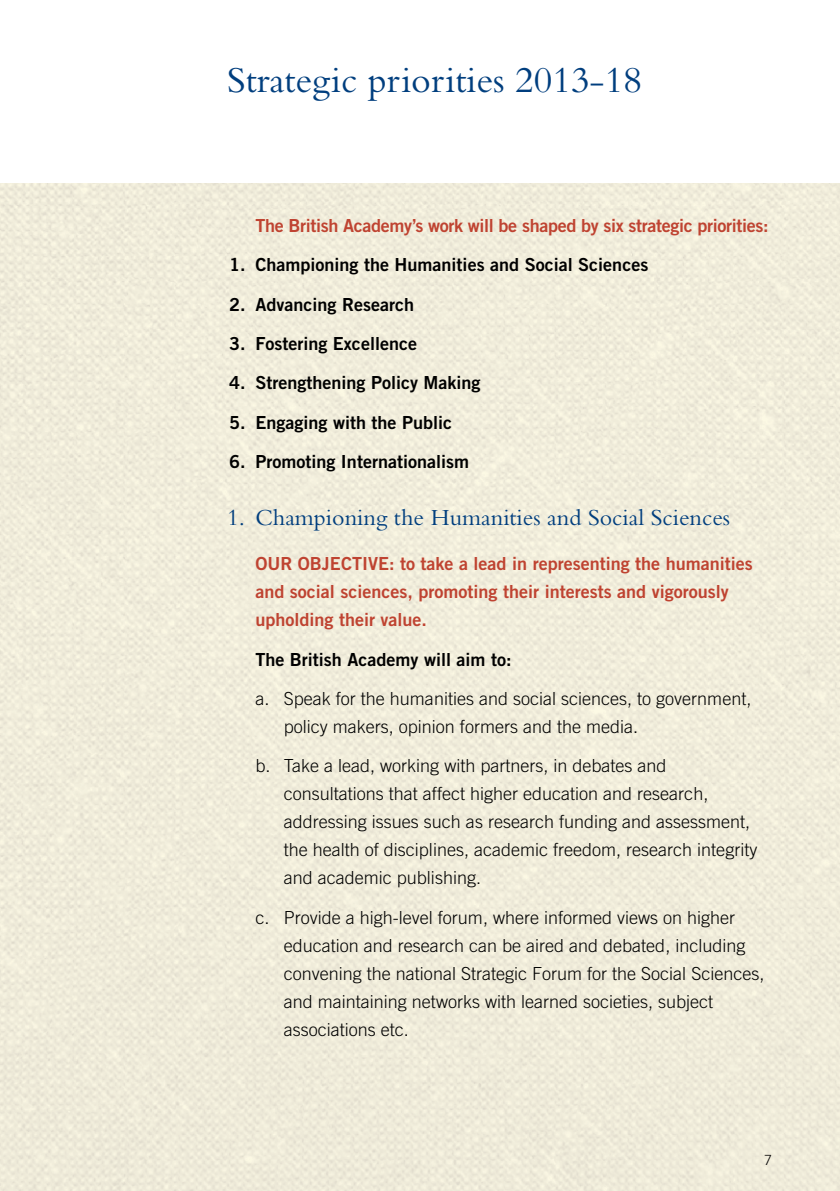
<style>
.page{position:relative;width:840px;height:1191px;background:#fff}
.page>*{position:absolute;margin:0;border:0;box-sizing:border-box;transform-origin:0 0}
.t1{font:38px "Bembo";color:#003e7e}
.t2{font:24px "Bembo";color:#003e7e}
.t3{font:300 18px/28px "Trade Gothic";color:#000}
.t4{font:18px "Trade Gothic Bold Two";color:#000}
.t5{font:18px/28px "Trade Gothic Bold Two";color:#bf4331}
.t6{font:18px "Trade Gothic Bold Two";letter-spacing:-.02em;color:#bf4331}
.t7{font:300 14px "Trade Gothic";color:#000}
</style>
<div class="page">
<div style="left:0;top:183px;width:839px;height:1008px;background:#f0ecda"></div>
<h1 class="t1" style="left:227px;top:57px;width:416px">Strategic priorities 2013-18</h1>
<p class="t6" style="left:255px;top:214px;width:514px">The British Academy’s work will be shaped by six strategic priorities:</p>
<p class="t4" style="left:229px;top:254px;width:420px">1. Championing the Humanities and Social Sciences</p>
<p class="t4" style="left:229px;top:293px;width:186px">2. Advancing Research</p>
<p class="t4" style="left:229px;top:332px;width:189px">3. Fostering Excellence</p>
<p class="t4" style="left:229px;top:372px;width:253px">4. Strengthening Policy Making</p>
<p class="t4" style="left:229px;top:411px;width:224px">5. Engaging with the Public</p>
<p class="t4" style="left:229px;top:450px;width:241px">6. Promoting Internationalism</p>
<h2 class="t2" style="left:227px;top:504px;width:504px">1. Championing the Humanities and Social Sciences</h2>
<p class="t5" style="left:255px;top:549px;width:498px">OUR OBJECTIVE: to take a lead in representing the humanities and social sciences, promoting their interests and vigorously upholding their value.</p>
<p class="t4" style="left:255px;top:648px;width:257px">The British Academy will aim to:</p>
<p class="t3" style="left:283px;top:684px;width:469px;text-indent:-28px">a. Speak for the humanities and social sciences, to government, policy makers, opinion formers and the media.</p>
<p class="t3" style="left:283px;top:751px;width:475px;text-indent:-28px">b. Take a lead, working with partners, in debates and consultations that affect higher education and research, addressing issues such as research funding and assessment, the health of disciplines, academic freedom, research integrity and academic publishing.</p>
<p class="t3" style="left:283px;top:903px;width:482px;text-indent:-28px">c. Provide a high-level forum, where informed views on higher education and research can be aired and debated, including convening the national Strategic Forum for the Social Sciences, and maintaining networks with learned societies, subject associations etc.</p>
<p class="t7" style="left:763px;top:1151px;width:9px">7</p>
</div>
